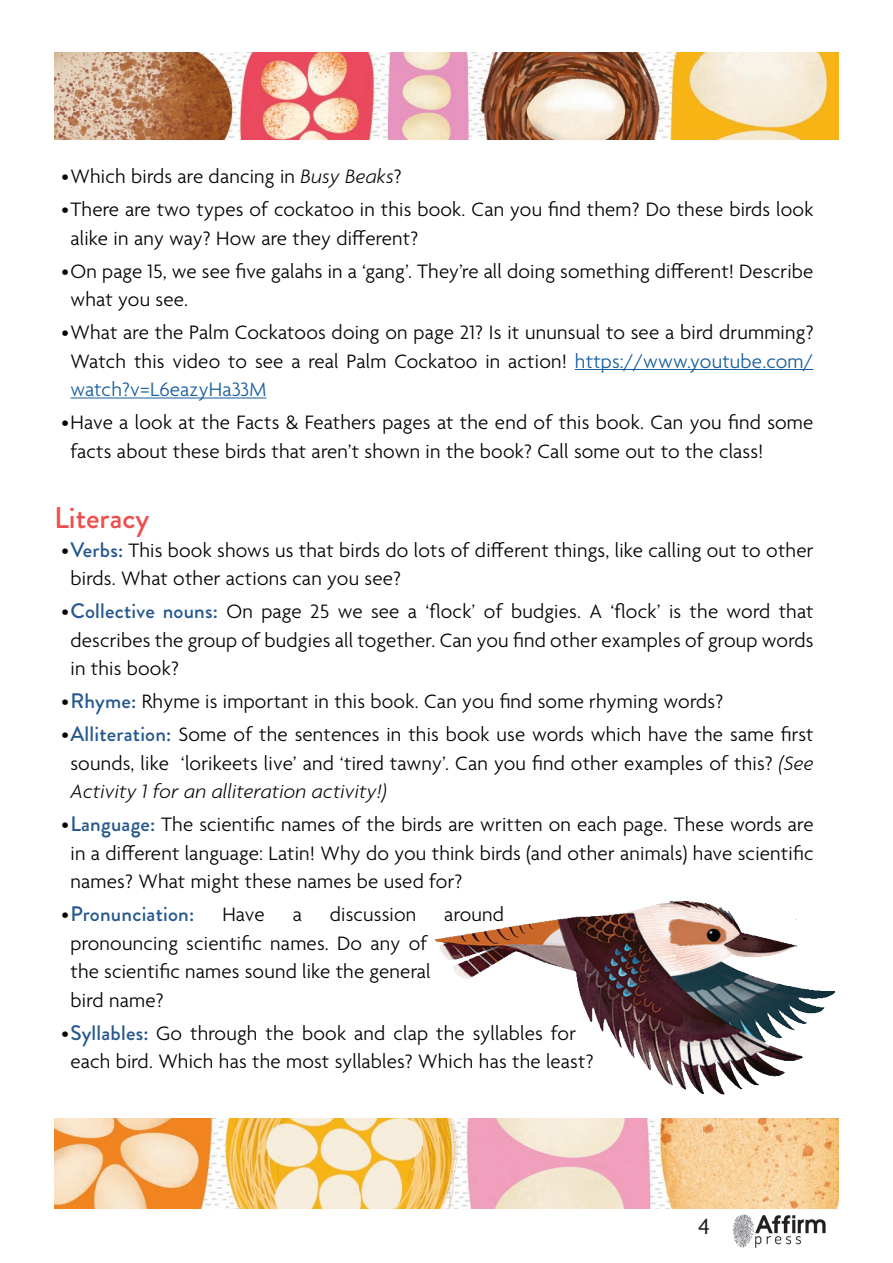
<style>
.page{position:relative;width:893px;height:1263px;background:#fff}
.page>*{position:absolute;margin:0;border:0;box-sizing:border-box;transform-origin:0 0}
.t1{font:500 30px "Brandon Grotesque";color:#ef4f4e}
.t2{font:24px "Agenda";color:#231f20}
.t3{font:300 21px/28.5px "Agenda";letter-spacing:.01em;color:#040503}
.t4{font:500 21px "Brandon Grotesque";letter-spacing:.01em;color:#27588d}
.s1{font-style:italic}
.s2{color:#175d9e}
.s3{font-family:"Brandon Grotesque";font-weight:500;color:#27588d}
.s4{font-family:"Agenda";font-weight:300;color:#040503}
</style>
<div class="page">
<hr style="left:575px;top:369px;width:238px;height:1px;background:#175d9e">
<hr style="left:70px;top:398px;width:196px;height:1px;background:#175d9e">
<img style="left:733px;top:1214px;width:93px;height:34px">
<img style="left:54px;top:53px;width:785px;height:87px">
<img style="left:54px;top:1118px;width:785px;height:91px">
<img style="left:420px;top:900px;width:414px;height:195px">
<p class="t3" style="left:62px;top:164px;width:342px">•Which birds are dancing in <span class="s1">Busy Beaks</span>?</p>
<p class="t3" style="left:71px;top:197px;width:744px;text-indent:-9px">•There are two types of cockatoo in this book. Can you find them? Do these birds look alike in any way? How are they different?</p>
<p class="t3" style="left:71px;top:258px;width:744px;text-indent:-9px">•On page 15, we see five galahs in a ‘gang’. They’re all doing something different! Describe what you see.</p>
<p class="t3" style="left:71px;top:320px;width:744px;text-align:justify;text-indent:-9px">•What are the Palm Cockatoos doing on page 21? Is it ununsual to see a bird drumming?<br>Watch this video to see a real Palm Cockatoo in action! <span class="s2">https://www.youtube.com/ watch?v=L6eazyHa33M</span></p>
<p class="t3" style="left:71px;top:410px;width:744px;text-indent:-9px">•Have a look at the Facts &amp; Feathers pages at the end of this book. Can you find some facts about these birds that aren’t shown in the book? Call some out to the class!</p>
<h1 class="t1" style="left:54px;top:497px;width:97px">Literacy</h1>
<p class="t3" style="left:71px;top:537px;width:744px;text-indent:-9px">•<span class="s3">Verbs:</span> This book shows us that birds do lots of different things, like calling out to other birds. What other actions can you see?</p>
<p class="t3" style="left:71px;top:599px;width:744px;text-align:justify;text-indent:-9px">•<span class="s3">Collective nouns:</span> On page 25 we see a ‘flock’ of budgies. A ‘flock’ is the word that describes the group of budgies all together. Can you find other examples of group words in this book?</p>
<p class="t3" style="left:62px;top:689px;width:663px">•<span class="s3">Rhyme:</span> Rhyme is important in this book. Can you find some rhyming words?</p>
<p class="t3" style="left:71px;top:722px;width:745px;text-align:justify;text-indent:-9px">•<span class="s3">Alliteration:</span> Some of the sentences in this book use words which have the same first sounds, like ‘lorikeets live’ and ‘tired tawny’. Can you find other examples of this? <span class="s1">(See Activity 1 for an alliteration activity!)</span></p>
<p class="t3" style="left:71px;top:812px;width:744px;text-align:justify;text-indent:-9px">•<span class="s3">Language:</span> The scientific names of the birds are written on each page. These words are in a different language: Latin! Why do you think birds (and other animals) have scientific names? What might these names be used for?</p>
<p class="t4" style="left:62px;top:899px;width:134px"><span class="s4">•</span>Pronunciation:</p>
<p class="t3" style="left:222px;top:902px;width:44px">Have</p>
<p class="t3" style="left:293px;top:902px;width:11px">a</p>
<p class="t3" style="left:330px;top:902px;width:88px">discussion</p>
<p class="t3" style="left:444px;top:902px;width:61px">around</p>
<p class="t3" style="left:71px;top:930px;width:362px">pronouncing scientific names. Do any of the scientific names sound like the general bird name?</p>
<p class="t3" style="left:71px;top:1020px;width:524px;text-indent:-9px">•<span class="s3">Syllables:</span> Go through the book and clap the syllables for each bird. Which has the most syllables? Which has the least?</p>
<p class="t2" style="left:698px;top:1213px;width:13px">4</p>
</div>
